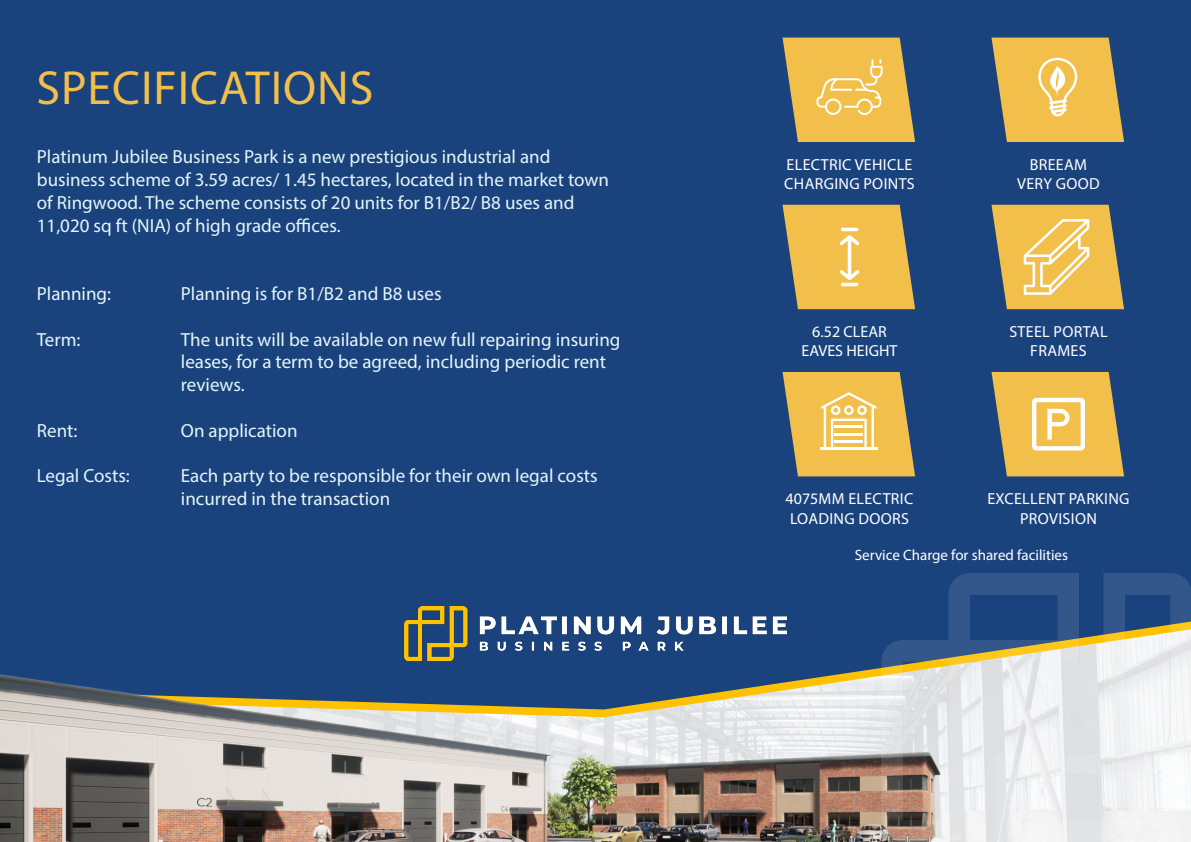
<style>
.page{position:relative;width:1191px;height:842px;background:#1a437d}
.page>*{position:absolute;margin:0;border:0;box-sizing:border-box;transform-origin:0 0}
.t1{font:48px "Myriad Pro";letter-spacing:.02em;color:#f2bf4b}
.t2{font:19px/22.8px "Myriad Pro";color:#e5f5f8}
.Default{font:16px/19.2px "Myriad Pro";letter-spacing:.02em;color:#fff}
.Default-2{font:16px "Myriad Pro";color:#fff}
.t3{font:15px "Myriad Pro";color:#fff}
</style>
<div class="page">
<svg style="left:991px;top:38px;width:133px;height:104px;background:#d8b359"></svg>
<img style="left:0;top:309px;width:1175px;height:533px">
<img style="left:405px;top:606px;width:381px;height:55px">
<img style="left:881px;top:574px;width:310px;height:268px">
<svg style="left:782px;top:205px;width:133px;height:104px;background:#d8b256"></svg>
<svg style="left:991px;top:372px;width:133px;height:104px;background:#d9b55f"></svg>
<svg style="left:782px;top:38px;width:133px;height:104px;background:#d8b359"></svg>
<svg style="left:991px;top:205px;width:133px;height:104px;background:#d9b560"></svg>
<svg style="left:782px;top:372px;width:133px;height:104px;background:#d8b45d"></svg>
<hr style="left:834px;top:433px;width:29px;height:2px;background:#fff">
<hr style="left:834px;top:426px;width:29px;height:2px;background:#fff">
<hr style="left:834px;top:440px;width:29px;height:2px;background:#fff">
<p class="t1" style="left:36px;top:59px;width:338px">SPECIFICATIONS</p>
<p class="t2" style="left:37px;top:145px;width:574px">Platinum Jubilee Business Park is a new prestigious industrial and business scheme of 3.59 acres/ 1.45 hectares, located in the market town of Ringwood. The scheme consists of 20 units for B1/B2/ B8 uses and 11,020 sq ft (NIA) of high grade offices.</p>
<p class="t2" style="left:37px;top:282px;width:76px">Planning:</p>
<p class="t2" style="left:181px;top:282px;width:262px">Planning is for B1/B2 and B8 uses</p>
<p class="t2" style="left:37px;top:327px;width:45px">Term:</p>
<p class="t2" style="left:181px;top:327px;width:441px">The units will be available on new full repairing insuring leases, for a term to be agreed, including periodic rent reviews.</p>
<p class="t2" style="left:37px;top:419px;width:42px">Rent:</p>
<p class="t2" style="left:181px;top:419px;width:118px">On application</p>
<p class="t2" style="left:37px;top:464px;width:95px">Legal Costs:</p>
<p class="t2" style="left:181px;top:464px;width:418px">Each party to be responsible for their own legal costs incurred in the transaction</p>
<p class="Default" style="left:784px;top:155px;width:132px">ELECTRIC VEHICLE<br>CHARGING POINTS</p>
<p class="Default" style="left:1029px;top:155px;width:59px">BREEAM</p>
<p class="Default" style="left:1017px;top:174px;width:84px">VERY GOOD</p>
<p class="Default" style="left:812px;top:322px;width:76px">6.52 CLEAR</p>
<p class="Default-2" style="left:801px;top:341px;width:97px">EAVES HEIGHT</p>
<p class="Default" style="left:1009px;top:322px;width:100px">STEEL PORTAL</p>
<p class="Default" style="left:1030px;top:341px;width:58px">FRAMES</p>
<p class="Default" style="left:785px;top:489px;width:129px">4075MM ELECTRIC<br>LOADING DOORS</p>
<p class="Default" style="left:987px;top:489px;width:144px;text-align:center">EXCELLENT PARKING<br>PROVISION</p>
<p class="t3" style="left:854px;top:546px;width:215px">Service Charge for shared facilities</p>
</div>
